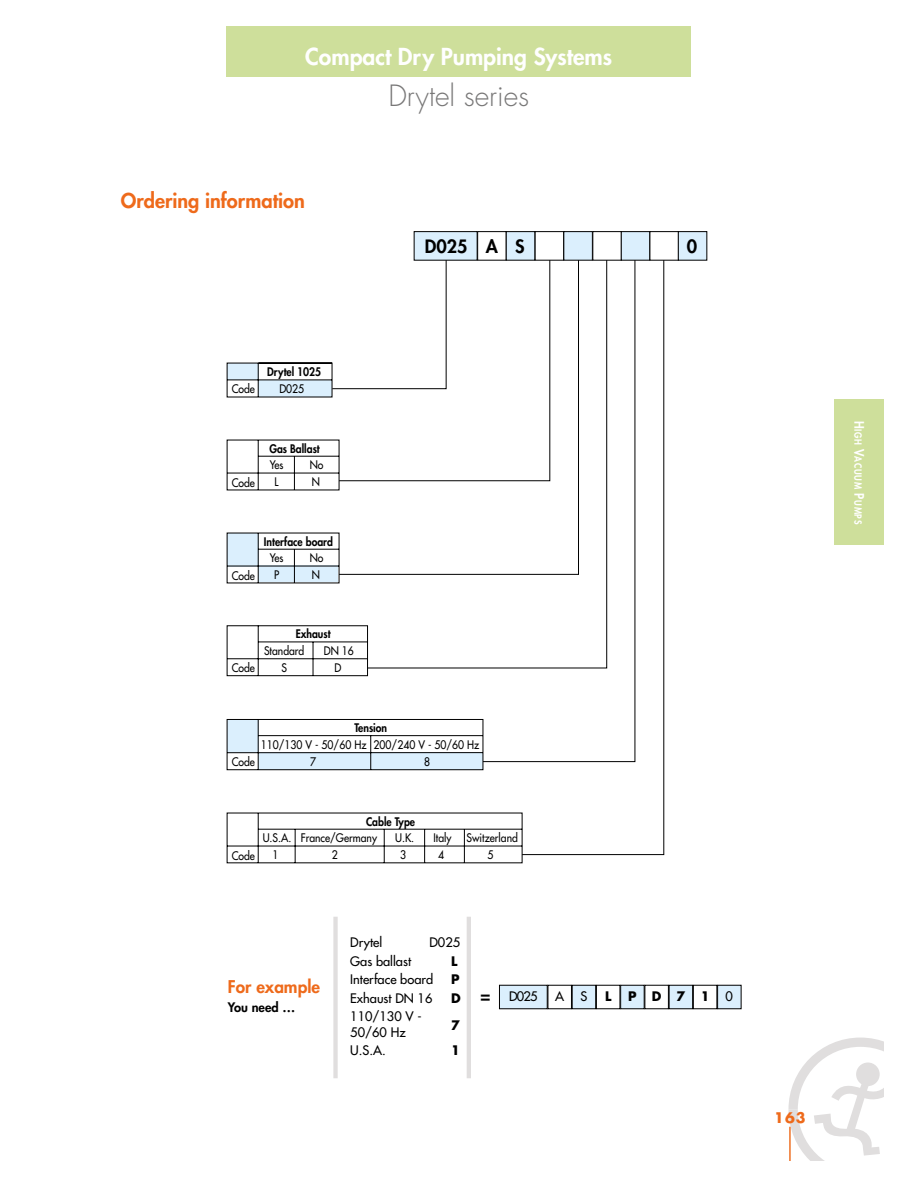
<style>
.page{position:relative;width:918px;height:1188px;background:#fff}
.page>*{position:absolute;margin:0;border:0;box-sizing:border-box;transform-origin:0 0}
.t1{font:300 28.5px "Futura";color:#787777}
.t2{font:800 22.8px "Futura";color:#fff}
.t3{font:800 19.95px "Futura";color:#ee6a1b}
.t4{font:800 18px "Futura";color:#000}
.t5{font:800 17.1px "Futura";color:#ee6a1b}
.t6{font:800 17.1px "Futura";color:#000}
.t7{font:700 14.25px "Futura";color:#ee6a1b}
.t8{font:12.9px/15.6px "Futura";color:#000}
.t9{font:700 12.9px "Futura";color:#000}
.t10{font:800 12.9px "Futura";color:#000}
.t11{font:11.55px/17.1px "Futura";color:#000;text-align:center;scale:.9 1}
.t12{font:800 11.55px "Futura";color:#000;scale:.9 1}
.t13{font:800 9.6px "Futura";letter-spacing:.08em;color:#fff;scale:.9 1}
.s1{font-size:12.9px}
</style>
<div class="page">
<div style="left:834px;top:400px;width:50px;height:145px;background:#cedf9b"></div>
<svg style="left:788px;top:1038px;width:96px;height:123px"></svg>
<div style="left:856px;top:1063px;width:24px;height:23px;background:#e0dede;border-radius:50%"></div>
<hr style="left:789px;top:1127px;width:2px;height:34px;background:#ee6a1b">
<div style="left:226px;top:27px;width:465px;height:50px;background:#cedf9b"></div>
<svg style="left:332px;top:250px;width:332px;height:605px"></svg>
<div style="left:414px;top:231px;width:64px;height:30px;background:#dbeffd;border:1px solid #000"></div>
<div style="left:477px;top:231px;width:30px;height:30px;background:#fff;border:1px solid #000"></div>
<div style="left:535px;top:231px;width:29px;height:30px;background:#fff;border:1px solid #000"></div>
<div style="left:564px;top:231px;width:29px;height:30px;background:#dbeffd;border:1px solid #000"></div>
<div style="left:593px;top:231px;width:29px;height:30px;background:#fff;border:1px solid #000"></div>
<div style="left:621px;top:231px;width:29px;height:30px;background:#dbeffd;border:1px solid #000"></div>
<div style="left:650px;top:231px;width:29px;height:30px;background:#fff;border:1px solid #000"></div>
<div style="left:678px;top:231px;width:29px;height:30px;background:#dbeffd;border:1px solid #000"></div>
<div style="left:506px;top:231px;width:29px;height:30px;background:#dbeffd;border:1px solid #000"></div>
<svg style="left:226px;top:439px;width:114px;height:52px"></svg>
<svg style="left:226px;top:532px;width:114px;height:52px"></svg>
<svg style="left:226px;top:625px;width:142px;height:51px"></svg>
<svg style="left:226px;top:362px;width:107px;height:36px"></svg>
<svg style="left:226px;top:812px;width:297px;height:52px"></svg>
<svg style="left:226px;top:719px;width:258px;height:51px"></svg>
<div style="left:499px;top:985px;width:48px;height:24px;background:#dbeffd"></div>
<div style="left:499px;top:985px;width:49px;height:24px;border:1px solid #000"></div>
<div style="left:572px;top:985px;width:24px;height:24px;background:#dbeffd"></div>
<div style="left:621px;top:985px;width:23px;height:24px;background:#dbeffd"></div>
<div style="left:620px;top:985px;width:25px;height:24px;border:1px solid #000"></div>
<div style="left:645px;top:985px;width:24px;height:24px;border:1px solid #000"></div>
<div style="left:669px;top:985px;width:24px;height:24px;background:#dbeffd"></div>
<div style="left:718px;top:985px;width:23px;height:24px;background:#dbeffd"></div>
<div style="left:717px;top:985px;width:24px;height:24px;border:1px solid #000"></div>
<hr style="left:467px;top:917px;width:4px;height:161px;background:#e0dede">
<div style="left:333px;top:917px;width:5px;height:161px;background:#e0dede"></div>
<h2 class="t2" style="left:305px;top:46px;width:308px">Compact Dry Pumping Systems</h2>
<h1 class="t1" style="left:388px;top:82px;width:142px">Drytel series</h1>
<h3 class="t3" style="left:121px;top:191px;width:186px">Ordering information</h3>
<h3 class="t4" style="left:425px;top:238px;width:44px">D025</h3>
<h3 class="t4" style="left:515px;top:238px;width:11px">S</h3>
<h3 class="t4" style="left:486px;top:238px;width:14px">A</h3>
<h3 class="t4" style="left:687px;top:238px;width:12px">0</h3>
<p class="t12" style="left:267px;top:366px;width:62px">Drytel 1025</p>
<p class="t11" style="left:232px;top:381px;width:27px">Code</p>
<p class="t11" style="left:279px;top:381px;width:29px">D025</p>
<p class="t12" style="left:269px;top:443px;width:57px">Gas Ballast</p>
<p class="t11" style="left:270px;top:457px;width:17px">Yes</p>
<p class="t11" style="left:310px;top:457px;width:17px">No</p>
<p class="t11" style="left:232px;top:475px;width:27px">Code</p>
<p class="t11" style="left:275px;top:474px;width:6px">L</p>
<p class="t11" style="left:312px;top:474px;width:11px">N</p>
<p class="t12" style="left:264px;top:536px;width:78px">Interface board</p>
<p class="t11" style="left:270px;top:550px;width:17px">Yes</p>
<p class="t11" style="left:310px;top:550px;width:17px">No</p>
<p class="t11" style="left:232px;top:568px;width:27px">Code</p>
<p class="t11" style="left:274px;top:567px;width:7px">P</p>
<p class="t11" style="left:312px;top:567px;width:11px">N</p>
<p class="t12" style="left:296px;top:629px;width:40px">Exhaust</p>
<p class="t11" style="left:264px;top:643px;width:46px">Standard</p>
<p class="t11" style="left:324px;top:643px;width:35px">DN 16</p>
<p class="t11" style="left:232px;top:660px;width:27px">Code</p>
<p class="t11" style="left:281px;top:660px;width:8px">S</p>
<p class="t11" style="left:335px;top:660px;width:9px">D</p>
<p class="t12" style="left:355px;top:722px;width:38px">Tension</p>
<p class="t11" style="left:261px;top:737px;width:119px">110/130 V - 50/60 Hz</p>
<p class="t11" style="left:374px;top:737px;width:119px">200/240 V - 50/60 Hz</p>
<p class="t11" style="left:232px;top:754px;width:27px">Code</p>
<p class="t11" style="left:310px;top:754px;width:8px">7</p>
<p class="t11" style="left:424px;top:754px;width:8px">8</p>
<p class="t12" style="left:366px;top:816px;width:56px">Cable Type</p>
<p class="t11" style="left:263px;top:830px;width:34px">U.S.A.<br>1</p>
<p class="t11" style="left:332px;top:830px;width:52px;text-align:left;text-indent:-31px">France/Germany<br>2</p>
<p class="t11" style="left:395px;top:830px;width:23px">U.K.<br>3</p>
<p class="t11" style="left:434px;top:830px;width:22px">Italy<br>4</p>
<p class="t11" style="left:467px;top:830px;width:59px">Switzerland</p>
<p class="t11" style="left:232px;top:848px;width:27px">Code</p>
<p class="t11" style="left:488px;top:847px;width:8px">5</p>
<h3 class="t5" style="left:228px;top:979px;width:94px">For example</h3>
<p class="t10" style="left:228px;top:1001px;width:69px">You need …</p>
<p class="t8" style="left:350px;top:936px;width:33px">Drytel</p>
<p class="t8" style="left:429px;top:936px;width:32px">D025</p>
<p class="t8" style="left:350px;top:954px;width:62px">Gas ballast</p>
<p class="t9" style="left:451px;top:955px;width:8px">L</p>
<p class="t8" style="left:350px;top:973px;width:84px">Interface board</p>
<p class="t9" style="left:451px;top:974px;width:10px">P</p>
<p class="t8" style="left:350px;top:991px;width:84px">Exhaust DN 16</p>
<p class="t9" style="left:451px;top:992px;width:11px">D</p>
<p class="t8" style="left:350px;top:1010px;width:73px">110/130 V -<br>50/60 Hz</p>
<p class="t9" style="left:451px;top:1019px;width:10px">7</p>
<p class="t8" style="left:350px;top:1044px;width:37px">U.S.A.</p>
<p class="t9" style="left:451px;top:1045px;width:10px">1</p>
<h3 class="t6" style="left:480px;top:988px;width:11px">=</h3>
<p class="t8" style="left:509px;top:989px;width:30px">D025</p>
<p class="t8" style="left:555px;top:989px;width:11px">A</p>
<p class="t8" style="left:581px;top:989px;width:8px">S</p>
<p class="t9" style="left:605px;top:990px;width:8px">L</p>
<p class="t9" style="left:628px;top:990px;width:83px">PD71</p>
<p class="t8" style="left:726px;top:989px;width:9px">0</p>
<p class="t7" style="left:774px;top:1111px;width:33px">163</p>
<p class="t13" style="left:863px;top:421px;width:117px;rotate:90deg"><span class="s1">H</span>IGH <span class="s1">V</span>ACUUM <span class="s1">P</span>UMPS</p>
</div>
